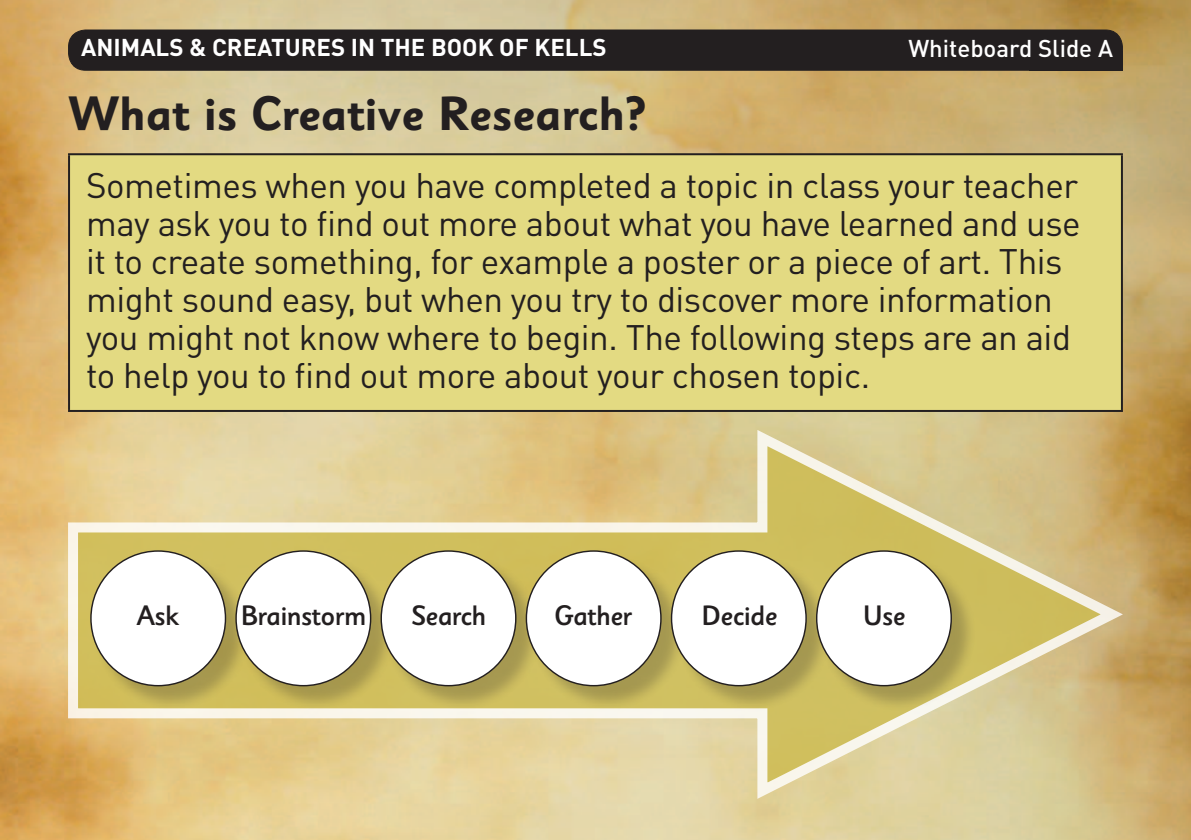
<style>
.page{position:relative;width:1191px;height:840px;background:#fff}
.page>*{position:absolute;margin:0;border:0;box-sizing:border-box;transform-origin:0 0}
.t1{font:700 48px "Sassoon Sans Std";letter-spacing:-.02em;color:#231f20}
.t2{font:35px/38px "DIN Pro";letter-spacing:-.015em;color:#231f20}
.t3{font:500 28px "Sassoon Sans Std";letter-spacing:-.03em;color:#231f20}
.t4{font:700 24px "DIN Pro";color:#fff}
.t5{font:500 24px "DIN Pro";color:#fff}
</style>
<div class="page">
<img style="left:0;top:0;width:1191px;height:839px">
<div style="left:69px;top:30px;width:1053px;height:40px;background:#231f20;border-radius:17px"></div>
<div style="left:68px;top:29px;width:1055px;height:42px;border:1px solid #231f20;border-radius:17px"></div>
<div style="left:1029px;top:51px;width:94px;height:20px;background:#231f20"></div>
<div style="left:69px;top:154px;width:1053px;height:256px;background:#e3da82"></div>
<hr style="left:68px;top:153px;width:1055px;height:2px;background:#231f20">
<hr style="left:68px;top:155px;width:2px;height:254px;background:#231f20">
<hr style="left:1121px;top:155px;width:2px;height:254px;background:#231f20">
<hr style="left:68px;top:409px;width:1055px;height:2px;background:#231f20">
<svg style="left:66px;top:427px;width:1059px;height:373px;background:#ddcb8f"></svg>
<div style="left:93px;top:553px;width:158px;height:157px;background:#231f20;opacity:.25"></div>
<div style="left:91px;top:550px;width:134px;height:135px;background:#fff;border-radius:50%"></div>
<div style="left:238px;top:553px;width:158px;height:157px;background:#231f20;opacity:.25"></div>
<div style="left:236px;top:550px;width:134px;height:135px;background:#fff;border-radius:50%"></div>
<div style="left:383px;top:553px;width:158px;height:157px;background:#231f20;opacity:.25"></div>
<div style="left:381px;top:550px;width:135px;height:135px;background:#fff;border-radius:50%"></div>
<div style="left:528px;top:553px;width:158px;height:157px;background:#231f20;opacity:.25"></div>
<div style="left:526px;top:550px;width:135px;height:135px;background:#fff;border-radius:50%"></div>
<div style="left:674px;top:553px;width:157px;height:157px;background:#231f20;opacity:.25"></div>
<div style="left:671px;top:550px;width:135px;height:135px;background:#fff;border-radius:50%"></div>
<div style="left:819px;top:553px;width:157px;height:158px;background:#231f20;opacity:.25"></div>
<div style="left:816px;top:550px;width:135px;height:135px;background:#fff;border-radius:50%"></div>
<p class="t4" style="left:81px;top:31px;width:527px">ANIMALS &amp; CREATURES IN THE BOOK OF KELLS</p>
<p class="t5" style="left:908px;top:32px;width:206px">Whiteboard Slide A</p>
<h1 class="t1" style="left:68px;top:84px;width:579px">What is Creative Research?</h1>
<p class="t2" style="left:86px;top:165px;width:996px">Sometimes when you have completed a topic in class your teacher may ask you to find out more about what you have learned and use it to create something, for example a poster or a piece of art. This might sound easy, but when you try to discover more information you might not know where to begin. The following steps are an aid to help you to find out more about your chosen topic.</p>
<p class="t3" style="left:136px;top:598px;width:45px">Ask</p>
<p class="t3" style="left:241px;top:598px;width:127px">Brainstorm</p>
<p class="t3" style="left:411px;top:598px;width:77px">Search</p>
<p class="t3" style="left:554px;top:598px;width:80px">Gather</p>
<p class="t3" style="left:701px;top:598px;width:78px">Decide</p>
<p class="t3" style="left:862px;top:598px;width:44px">Use</p>
</div>
